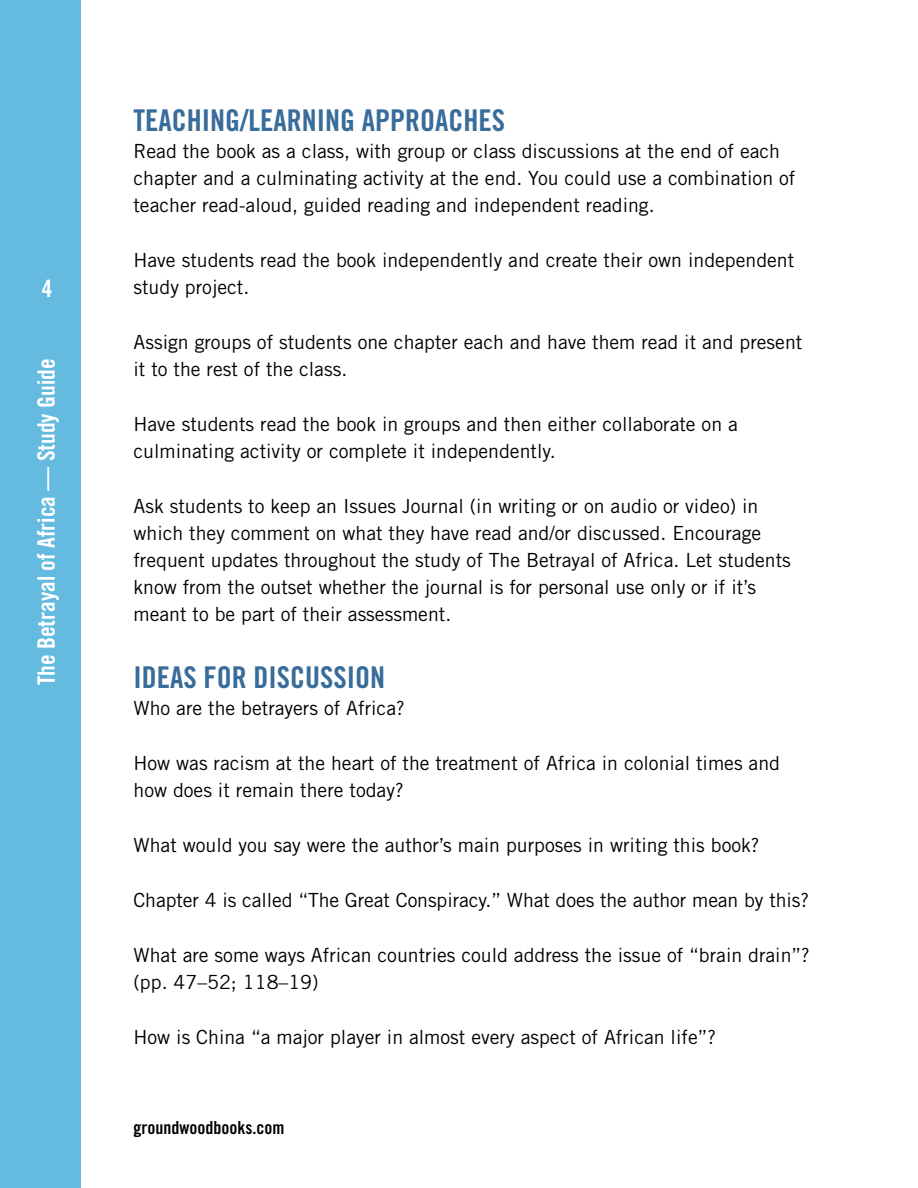
<style>
.page{position:relative;width:918px;height:1188px;background:#fff}
.page>*{position:absolute;margin:0;border:0;box-sizing:border-box;transform-origin:0 0}
.t1{font:30px "Trade Gothic Bold Cond Twenty";color:#386c9a}
.t2{font:24px "Trade Gothic Bold Cond Twenty";color:#fff}
.t3{font:19.5px/27px "Trade Gothic";color:#000}
.t4{font:18px "Trade Gothic Bold Cond Twenty";color:#000}
</style>
<div class="page">
<div style="left:0;top:0;width:81px;height:1188px;background:#65bbdf"></div>
<p class="t2" style="left:42px;top:274px;width:12px">4</p>
<p class="t2" style="left:32px;top:685px;width:328px;rotate:-90deg">The Betrayal of Africa — Study Guide</p>
<h1 class="t1" style="left:133px;top:102px;width:373px">TEACHING/LEARNING APPROACHES</h1>
<p class="t3" style="left:133px;top:137px;width:663px">Read the book as a class, with group or class discussions at the end of each chapter and a culminating activity at the end. You could use a combination of teacher read-aloud, guided reading and independent reading.</p>
<p class="t3" style="left:133px;top:246px;width:662px">Have students read the book independently and create their own independent study project.</p>
<p class="t3" style="left:133px;top:328px;width:670px">Assign groups of students one chapter each and have them read it and present it to the rest of the class.</p>
<p class="t3" style="left:133px;top:411px;width:606px">Have students read the book in groups and then either collaborate on a culminating activity or complete it independently.</p>
<p class="t3" style="left:133px;top:493px;width:659px">Ask students to keep an Issues Journal (in writing or on audio or video) in which they comment on what they have read and/or discussed. Encourage frequent updates throughout the study of The Betrayal of Africa. Let students know from the outset whether the journal is for personal use only or if it’s meant to be part of their assessment.</p>
<h1 class="t1" style="left:133px;top:659px;width:253px">IDEAS FOR DISCUSSION</h1>
<p class="t3" style="left:133px;top:694px;width:273px">Who are the betrayers of Africa?</p>
<p class="t3" style="left:133px;top:749px;width:648px">How was racism at the heart of the treatment of Africa in colonial times and how does it remain there today?</p>
<p class="t3" style="left:133px;top:831px;width:628px">What would you say were the author’s main purposes in writing this book?</p>
<p class="t3" style="left:133px;top:887px;width:677px">Chapter 4 is called “The Great Conspiracy.” What does the author mean by this?</p>
<p class="t3" style="left:133px;top:942px;width:678px">What are some ways African countries could address the issue of “brain drain”? (pp. 47–52; 118–19)</p>
<p class="t3" style="left:133px;top:1024px;width:584px">How is China “a major player in almost every aspect of African life”?</p>
<p class="t4" style="left:133px;top:1117px;width:152px">groundwoodbooks.com</p>
</div>
